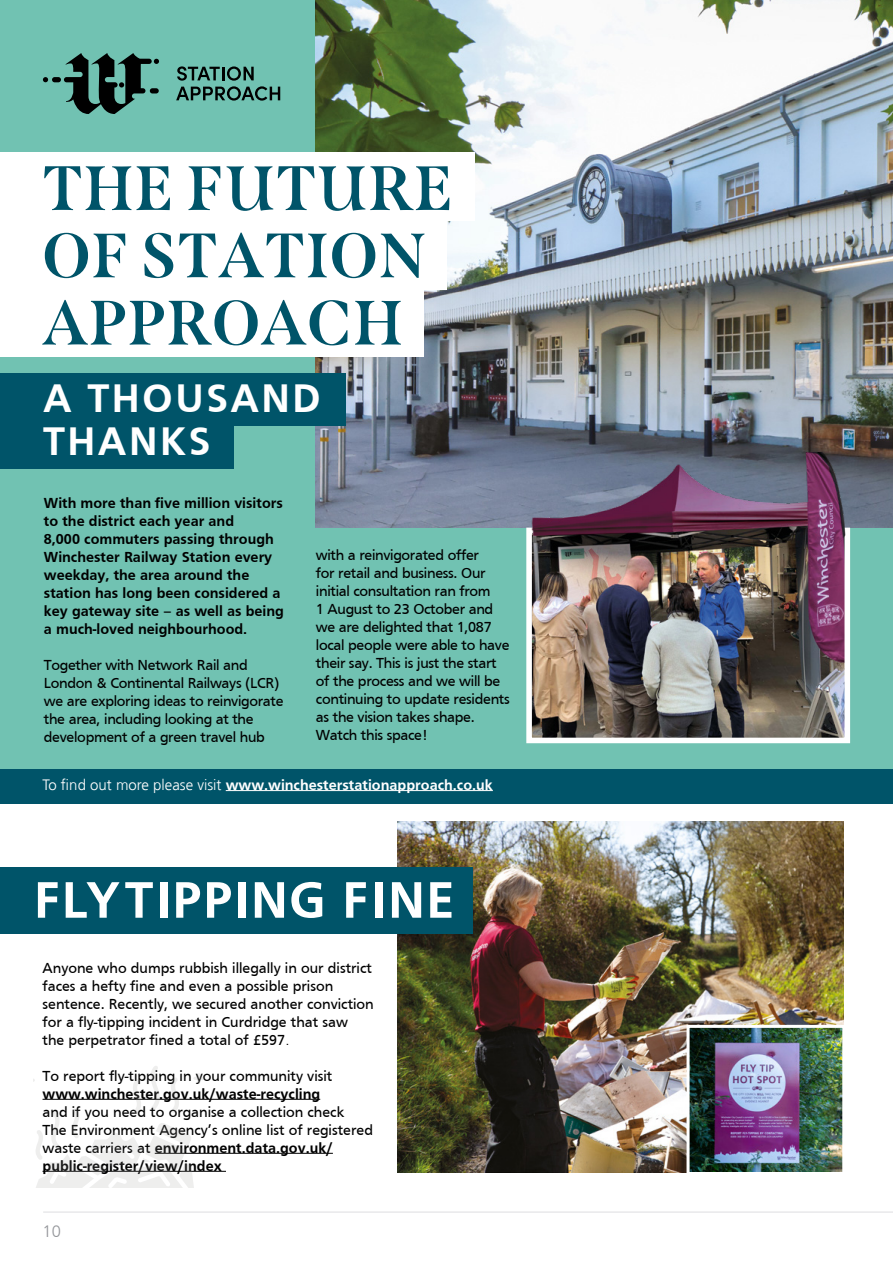
<style>
.page{position:relative;width:893px;height:1263px;background:#fff}
.page>*{position:absolute;margin:0;border:0;box-sizing:border-box;transform-origin:0 0}
.t1{font:700 62.7px/67.3px "Span";letter-spacing:.01em;color:#005469}
.t2{font:700 53.25px "Frutiger";letter-spacing:.02em;color:#fff}
.t3{font:700 41.1px/42.9px "Frutiger";letter-spacing:.05em;color:#fff}
.t4{font:300 16.5px "Frutiger";color:#94969a}
.t5{font:15px/18px "Frutiger";letter-spacing:-.02em;color:#000}
.t6{font:15px/18px "Frutiger";color:#000}
.t7{font:700 15px/18px "Frutiger";color:#000}
.t8{font:700 15px "Frutiger";color:#fff}
.s1{font-weight:300}
.s2{font-weight:700}
</style>
<div class="page">
<div style="left:0;top:0;width:893px;height:770px;background:#71c2b2"></div>
<img style="left:316px;top:0;width:577px;height:527px">
<hr style="left:43px;top:1212px;width:850px;height:1px;background:#dddee0">
<div style="left:0;top:152px;width:475px;height:69px;background:#fff"></div>
<div style="left:0;top:221px;width:446px;height:68px;background:#fff"></div>
<div style="left:0;top:288px;width:423px;height:69px;background:#fff"></div>
<div style="left:0;top:769px;width:893px;height:34px;background:#005469"></div>
<div style="left:0;top:416px;width:234px;height:52px;background:#005469"></div>
<div style="left:0;top:373px;width:346px;height:52px;background:#005469"></div>
<hr style="left:226px;top:790px;width:267px;height:1px;background:#fff">
<hr style="left:43px;top:1099px;width:277px;height:1px;background:#000">
<hr style="left:155px;top:1153px;width:178px;height:1px;background:#000">
<hr style="left:43px;top:1171px;width:183px;height:1px;background:#000">
<div style="left:52px;top:77px;width:9px;height:5px;background:#000;border-radius:3px"></div>
<svg style="left:43px;top:77px;width:5px;height:5px"></svg>
<svg style="left:64px;top:53px;width:95px;height:61px"></svg>
<svg style="left:176px;top:66px;width:104px;height:35px"></svg>
<img style="left:398px;top:822px;width:445px;height:351px">
<div style="left:0;top:867px;width:473px;height:66px;background:#005469"></div>
<img style="left:526px;top:551px;width:325px;height:193px">
<img style="left:518px;top:453px;width:358px;height:98px">
<img style="left:690px;top:1029px;width:151px;height:142px">
<div style="left:686px;top:1025px;width:159px;height:150px;border:3px solid #fff"></div>
<svg style="left:34px;top:1066px;width:180px;height:121px"></svg>
<h1 class="t1" style="left:42px;top:155px;width:412px">THE FUTURE<br>OF STATION<br>APPROACH</h1>
<h3 class="t3" style="left:43px;top:377px;width:279px">A THOUSAND<br>THANKS</h3>
<p class="t7" style="left:44px;top:493px;width:241px">With more than five million visitors to the district each year and<br>8,000 commuters passing through<br>Winchester Railway Station every weekday, the area around the station has long been considered a key gateway site – as well as being a much-loved neighbourhood.</p>
<p class="t5" style="left:44px;top:655px;width:241px">Together with Network Rail and London &amp; Continental Railways (LCR) we are exploring ideas to reinvigorate the area, including looking at the development of a green travel hub</p>
<p class="t5" style="left:316px;top:546px;width:195px">with a reinvigorated offer<br>for retail and business. Our initial consultation ran from<br>1 August to 23 October and we are delighted that 1,087 local people were able to have their say. This is just the start of the process and we will be continuing to update residents as the vision takes shape.<br>Watch this space!</p>
<p class="t8" style="left:43px;top:776px;width:452px"><span class="s1">To find out more please visit</span> www.winchesterstationapproach.co.uk</p>
<h2 class="t2" style="left:34px;top:869px;width:422px">FLYTIPPING FINE</h2>
<p class="t6" style="left:43px;top:958px;width:333px">Anyone who dumps rubbish illegally in our district faces a hefty fine and even a possible prison sentence. Recently, we secured another conviction for a fly-tipping incident in Curdridge that saw<br>the perpetrator fined a total of £597<span class="s1">.</span></p>
<p class="t6" style="left:43px;top:1066px;width:291px">To report fly-tipping in your community visit</p>
<p class="t7" style="left:43px;top:1084px;width:279px">www.winchester.gov.uk/waste-recycling</p>
<p class="t6" style="left:43px;top:1102px;width:332px">and if you need to organise a collection check<br>The Environment Agency’s online list of registered waste carriers at <span class="s2">environment.data.gov.uk/ public-register/view/index</span></p>
<p class="t4" style="left:43px;top:1222px;width:20px">10</p>
</div>
